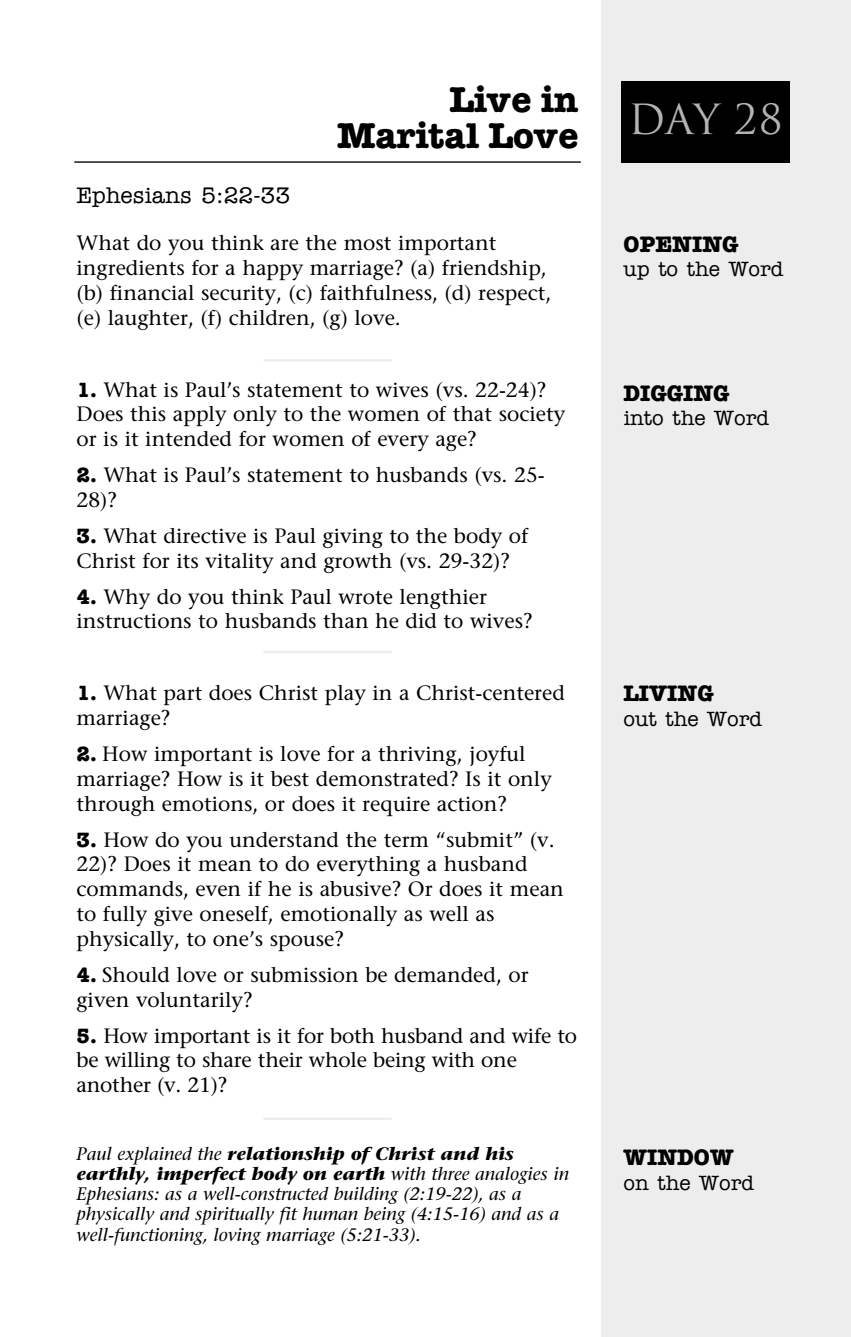
<style>
.page{position:relative;width:851px;height:1337px;background:#fff}
.page>*{position:absolute;margin:0;border:0;box-sizing:border-box;transform-origin:0 0}
.t1{font:40.5px "Trajan";color:#b3b3b3}
.t2{font:700 36px/36px "American Typewriter";color:#000;text-align:right}
.t3{font:700 22.5px "American Typewriter";color:#000}
.t4{font:500 22.5px "American Typewriter";color:#000}
.t5{font:20.7px/24.8px "Stone Serif";color:#000}
.t6{font:500 20.7px "American Typewriter";color:#000}
.t7{font:italic 18px/20.2px "Stone Serif";color:#000}
.s1{font-family:"American Typewriter";font-weight:700}
.s2{font-weight:700}
</style>
<div class="page">
<div style="left:601px;top:0;width:249px;height:1336px;background:#ededed"></div>
<div style="left:621px;top:81px;width:169px;height:81px;background:#000"></div>
<hr style="left:74px;top:161px;width:506px;height:2px;background:#000">
<hr style="left:263px;top:1117px;width:129px;height:2px;background:#ededed">
<hr style="left:263px;top:651px;width:129px;height:2px;background:#ededed">
<hr style="left:263px;top:359px;width:129px;height:2px;background:#ededed">
<p class="t4" style="left:76px;top:187px;width:215px">Ephesians 5:22-33</p>
<h2 class="t2" style="left:337px;top:85px;width:243px">Live in<br>Marital Love</h2>
<p class="t5" style="left:76px;top:233px;width:476px">What do you think are the most important ingredients for a happy marriage? (a) friendship, (b) financial security, (c) faithfulness, (d) respect, (e) laughter, (f) children, (g) love.</p>
<p class="t5" style="left:76px;top:379px;width:490px"><span class="s1">1.</span> What is Paul’s statement to wives (vs. 22-24)?<br>Does this apply only to the women of that society or is it intended for women of every age?</p>
<p class="t5" style="left:76px;top:465px;width:469px"><span class="s1">2.</span> What is Paul’s statement to husbands (vs. 25-<br>28)?</p>
<p class="t5" style="left:76px;top:525px;width:453px"><span class="s1">3.</span> What directive is Paul giving to the body of<br>Christ for its vitality and growth (vs. 29-32)?</p>
<p class="t5" style="left:76px;top:586px;width:457px"><span class="s1">4.</span> Why do you think Paul wrote lengthier instructions to husbands than he did to wives?</p>
<p class="t5" style="left:76px;top:683px;width:490px"><span class="s1">1.</span> What part does Christ play in a Christ-centered marriage?</p>
<p class="t5" style="left:76px;top:744px;width:477px"><span class="s1">2.</span> How important is love for a thriving, joyful marriage? How is it best demonstrated? Is it only through emotions, or does it require action?</p>
<p class="t5" style="left:76px;top:829px;width:489px"><span class="s1">3.</span> How do you understand the term “submit” (v.<br>22)? Does it mean to do everything a husband commands, even if he is abusive? Or does it mean to fully give oneself, emotionally as well as physically, to one’s spouse?</p>
<p class="t5" style="left:76px;top:964px;width:454px"><span class="s1">4.</span> Should love or submission be demanded, or given voluntarily?</p>
<p class="t5" style="left:76px;top:1025px;width:502px"><span class="s1">5.</span> How important is it for both husband and wife to be willing to share their whole being with one another (v. 21)?</p>
<h1 class="t1" style="left:628px;top:96px;width:157px">Day 28</h1>
<p class="t3" style="left:623px;top:236px;width:116px">OPENING</p>
<p class="t6" style="left:623px;top:262px;width:161px">up to the Word</p>
<p class="t3" style="left:623px;top:385px;width:107px">DIGGING</p>
<p class="t6" style="left:623px;top:411px;width:147px">into the Word</p>
<p class="t3" style="left:623px;top:686px;width:91px">LIVING</p>
<p class="t6" style="left:623px;top:712px;width:140px">out the Word</p>
<p class="t7" style="left:76px;top:1145px;width:494px">Paul explained the <span class="s2">relationship of Christ and his earthly, imperfect body on earth</span> with three analogies in Ephesians: as a well-constructed building (2:19-22), as a physically and spiritually fit human being (4:15-16) and as a well-functioning, loving marriage (5:21-33).</p>
<p class="t3" style="left:623px;top:1149px;width:111px">WINDOW</p>
<p class="t6" style="left:623px;top:1175px;width:132px">on the Word</p>
</div>
